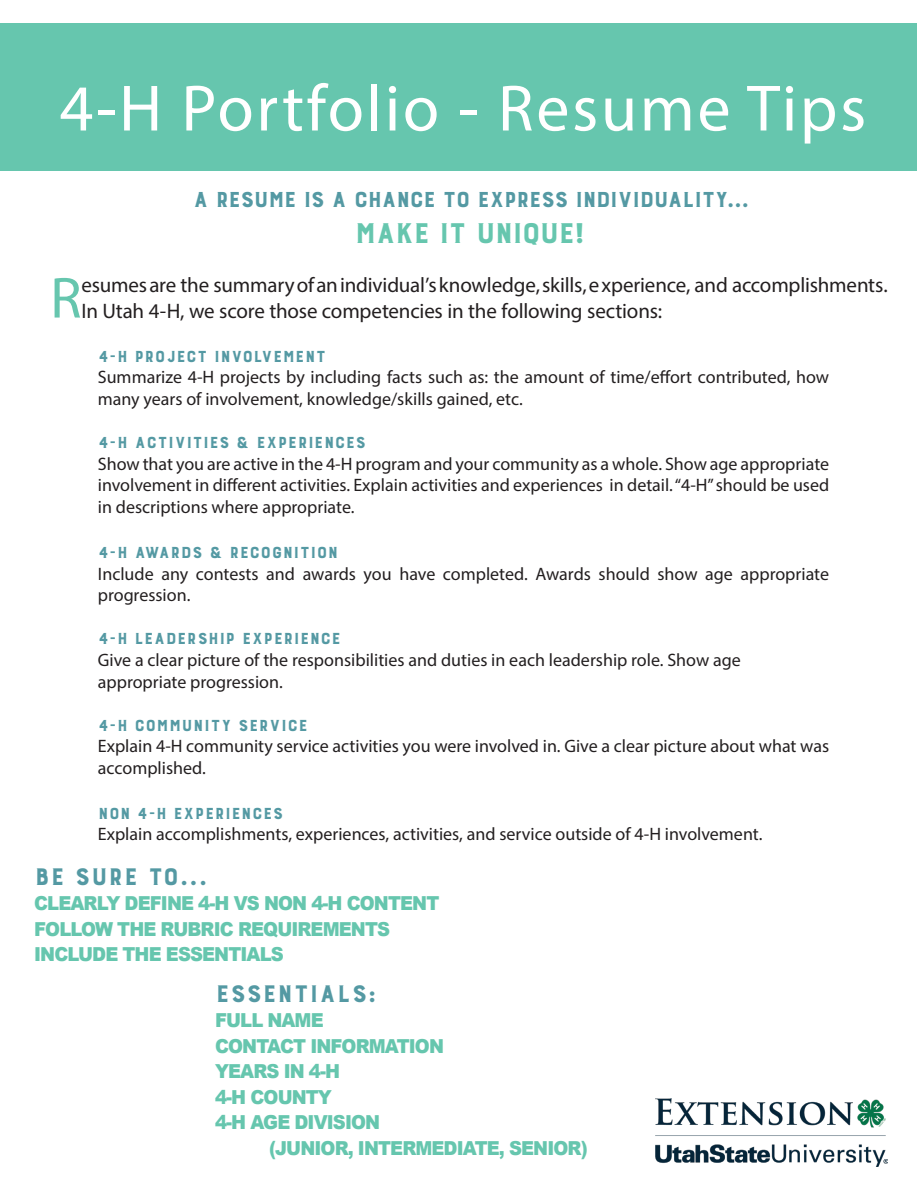
<style>
.page{position:relative;width:918px;height:1188px;background:#fff}
.page>*{position:absolute;margin:0;border:0;box-sizing:border-box;transform-origin:0 0}
.Section_Heading{font:66px "Myriad Pro";letter-spacing:.04em;color:#fff}
.Body_Text_Justified{font:58.35px "Myriad Pro";color:#66c6ae}
.Body_Text_Justified-2{font:37.5px "Burford Base";letter-spacing:-.045em;color:#66c6ae}
.Body_Text_Justified-3{font:31.5px "Burford Base";color:#5499a3}
.Body_Text_Justified-4{font:28.5px "Burford Base";letter-spacing:-.045em;color:#5499a3}
.Body_Text_Justified-5{font:21px/25.2px "Myriad Pro";letter-spacing:-.01em;color:#231f20}
.Body_Text_Justified-6{font:21px "Burford Base";color:#5499a3}
.Body_Text_Justified-7{font:900 19.2px "Arial";letter-spacing:-.05em;color:#66c6ae;scale:.93 1}
.Body_Text_Justified-8{font:18px/21.6px "Myriad Pro";color:#231f20}
</style>
<div class="page">
<div style="left:1px;top:23px;width:916px;height:148px;background:#66c6ae"></div>
<img style="left:656px;top:1098px;width:232px;height:69px">
<p class="Section_Heading" style="left:60px;top:68px;width:808px">4-H Portfolio - Resume Tips</p>
<p class="Body_Text_Justified-4" style="left:192px;top:184px;width:559px">A resume is a chance to express individuality...</p>
<p class="Body_Text_Justified-2" style="left:354px;top:213px;width:235px">make it unique!</p>
<p class="Body_Text_Justified" style="left:50px;top:262px;width:33px">R</p>
<p class="Body_Text_Justified-5" style="left:82px;top:272px;width:808px">esumes are the summary of an individual’s knowledge, skills, e xperience, and accomplishments.<br>In Utah 4-H, we score those competencies in the following sections:</p>
<p class="Body_Text_Justified-6" style="left:98px;top:345px;width:230px">4-H Project Involvement</p>
<p class="Body_Text_Justified-8" style="left:98px;top:366px;width:733px">Summarize 4-H projects by including facts such as: the amount of time/effort contributed, how many years of involvement, knowledge/skills gained, etc.</p>
<p class="Body_Text_Justified-6" style="left:98px;top:432px;width:270px">4-H Activities &amp; Experiences</p>
<p class="Body_Text_Justified-8" style="left:98px;top:453px;width:733px;text-align:justify">Show that you are active in the 4-H program and your community as a whole. Show age appropriate involvement in different activities. Explain activities and experiences in detail. “4-H” should be used in descriptions where appropriate.</p>
<p class="Body_Text_Justified-6" style="left:98px;top:542px;width:242px">4-H Awards &amp; Recognition</p>
<p class="Body_Text_Justified-8" style="left:98px;top:563px;width:733px">Include any contests and awards you have completed. Awards should show age appropriate progression.</p>
<p class="Body_Text_Justified-6" style="left:98px;top:628px;width:245px">4-H leadership experience</p>
<p class="Body_Text_Justified-8" style="left:98px;top:649px;width:645px">Give a clear picture of the responsibilities and duties in each leadership role. Show age</p>
<p class="Body_Text_Justified-8" style="left:98px;top:671px;width:187px">appropriate progression.</p>
<p class="Body_Text_Justified-6" style="left:98px;top:714px;width:211px">4-H Community Service</p>
<p class="Body_Text_Justified-8" style="left:98px;top:735px;width:733px">Explain 4-H community service activities you were involved in. Give a clear picture about what was accomplished.</p>
<p class="Body_Text_Justified-6" style="left:98px;top:802px;width:187px">Non 4-H Experiences</p>
<p class="Body_Text_Justified-8" style="left:98px;top:823px;width:666px">Explain accomplishments, experiences, activities, and service outside of 4-H involvement.</p>
<p class="Body_Text_Justified-3" style="left:34px;top:860px;width:175px">BE sure to...</p>
<p class="Body_Text_Justified-7" style="left:34px;top:890px;width:437px">CLEARLY DEFINE 4-H VS NON 4-H CONTENT</p>
<p class="Body_Text_Justified-7" style="left:34px;top:915px;width:384px">FOLLOW THE RUBRIC REQUIREMENTS</p>
<p class="Body_Text_Justified-7" style="left:34px;top:941px;width:270px">INCLUDE THE ESSENTIALS</p>
<p class="Body_Text_Justified-3" style="left:215px;top:977px;width:163px">Essentials:</p>
<p class="Body_Text_Justified-7" style="left:215px;top:1006px;width:118px">FULL NAME</p>
<p class="Body_Text_Justified-7" style="left:215px;top:1032px;width:248px">CONTACT INFORMATION</p>
<p class="Body_Text_Justified-7" style="left:215px;top:1057px;width:136px">YEARS IN 4-H</p>
<p class="Body_Text_Justified-7" style="left:215px;top:1083px;width:127px">4-H COUNTY</p>
<p class="Body_Text_Justified-7" style="left:215px;top:1108px;width:179px">4-H AGE DIVISION</p>
<p class="Body_Text_Justified-7" style="left:269px;top:1134px;width:344px">(JUNIOR, INTERMEDIATE, SENIOR)</p>
</div>
